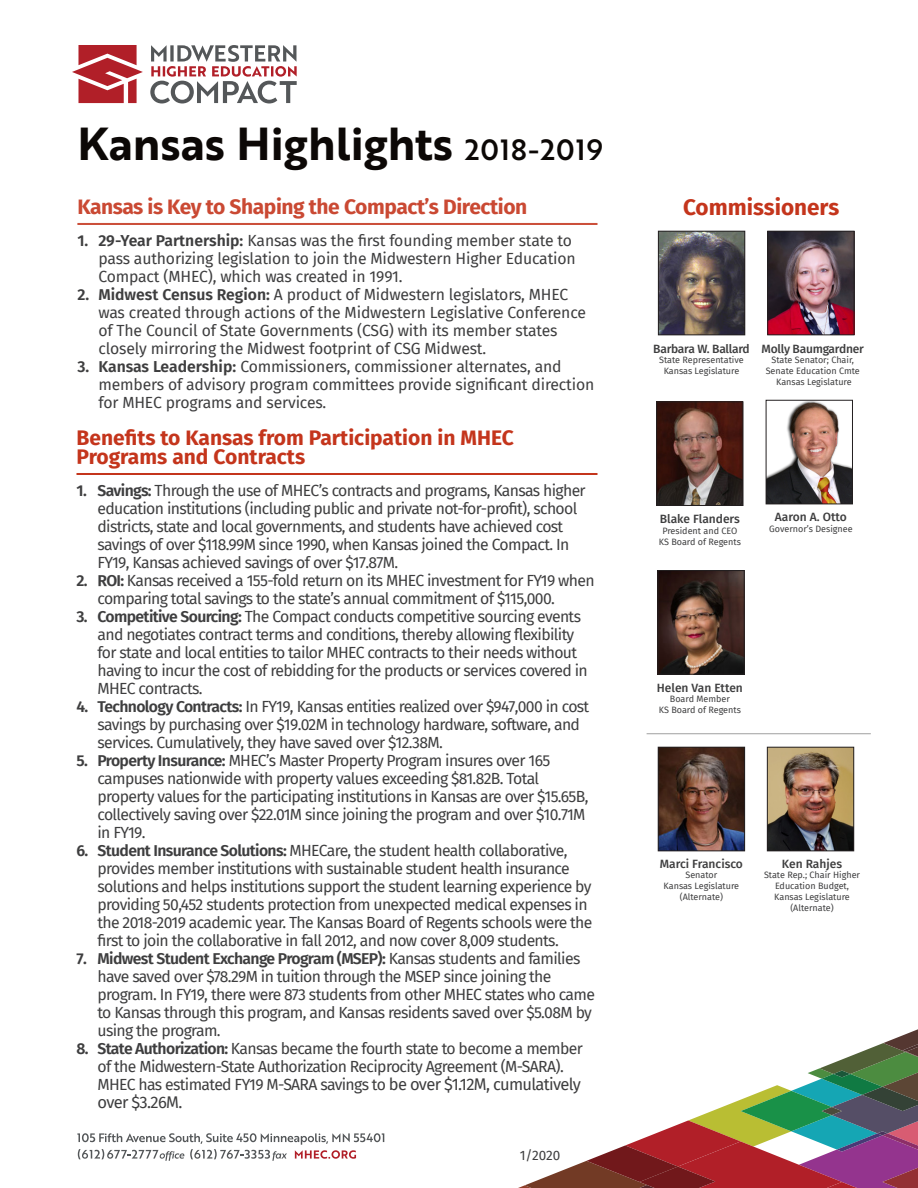
<style>
.page{position:relative;width:918px;height:1188px;background:#fff}
.page>*{position:absolute;margin:0;border:0;box-sizing:border-box;transform-origin:0 0}
.Cover_heading{font:45px "Brother 1816 Bold";color:#0c0806}
.Cover_heading-2{font:700 22.5px "Fira Sans";color:#c4351c}
.Heading_1{font:700 21px/18.8px "Fira Sans";color:#c4351c}
.Heading_1-2{font:700 21px "Fira Sans";letter-spacing:-.02em;color:#ca4933}
.t1{font:16.5px "Fira Sans";letter-spacing:-.04em;color:#3e3e3f}
.t2{font:15.75px/18px "Fira Sans";letter-spacing:-.04em;color:#3e3e3f}
.t3{font:15.75px/18px "Fira Sans";letter-spacing:-.01em;color:#3e3e3f}
.Numbered_List{font:13.5px "Fira Sans";color:#3e3e3f}
.Interior_Heading{font:500 12px "Fira Sans";letter-spacing:-.015em;color:#3e3e3f}
.Interior_Heading-2{font:9px/10.8px "Fira Sans";color:#3e3e3f;text-align:center}
.s1{font-family:"Brother 1816 Medium";font-size:28.5px}
.s2{font-weight:600}
.s3{font-size:16.5px}
</style>
<div class="page">
<svg style="left:518px;top:1029px;width:400px;height:159px"></svg>
<hr style="left:77px;top:223px;width:521px;height:1px;background:#ca4933">
<hr style="left:77px;top:224px;width:521px;height:1px;background:#ca4933">
<hr style="left:76px;top:473px;width:522px;height:1px;background:#c4351c">
<hr style="left:76px;top:474px;width:522px;height:1px;background:#c4351c">
<img style="left:658px;top:404px;width:83px;height:100px">
<div style="left:656px;top:402px;width:87px;height:104px;border:1px solid #231f20"></div>
<img style="left:660px;top:749px;width:83px;height:100px">
<div style="left:658px;top:747px;width:87px;height:104px;border:1px solid #231f20"></div>
<img style="left:768px;top:402px;width:83px;height:100px">
<div style="left:766px;top:400px;width:87px;height:104px;border:1px solid #231f20"></div>
<img style="left:660px;top:572px;width:82px;height:100px">
<div style="left:658px;top:570px;width:86px;height:104px;border:1px solid #231f20"></div>
<hr style="left:647px;top:733px;width:224px;height:1px;background:#3e3e3f">
<img style="left:660px;top:233px;width:83px;height:100px">
<div style="left:658px;top:231px;width:87px;height:104px;border:1px solid #231f20"></div>
<svg style="left:77px;top:1133px;width:307px;height:28px"></svg>
<svg style="left:72px;top:45px;width:225px;height:58px"></svg>
<img style="left:770px;top:233px;width:82px;height:100px">
<div style="left:768px;top:231px;width:86px;height:104px;border:1px solid #231f20"></div>
<img style="left:769px;top:749px;width:83px;height:100px">
<div style="left:767px;top:747px;width:87px;height:104px;border:1px solid #231f20"></div>
<p class="Cover_heading" style="left:77px;top:110px;width:527px">Kansas Highlights <span class="s1">2018-2019</span></p>
<p class="Heading_1-2" style="left:77px;top:189px;width:451px">Kansas is Key to Shaping the Compact’s Direction</p>
<p class="t3" style="left:98px;top:231px;width:479px;text-indent:-21px"><span class="s2">1. 29-Year Partnership:</span> Kansas was the first founding member state to pass authorizing legislation to join the Midwestern Higher Education<br>Compact (MHEC), which was created in 1991.</p>
<p class="t3" style="left:98px;top:285px;width:489px;text-indent:-21px"><span class="s2">2. Midwest Census Region:</span> A product of Midwestern legislators, MHEC was created through actions of the Midwestern Legislative Conference of The Council of State Governments (CSG) with its member states closely mirroring the Midwest footprint of CSG Midwest.</p>
<p class="t3" style="left:98px;top:357px;width:498px;text-indent:-21px"><span class="s2">3. Kansas Leadership:</span> Commissioners, commissioner alternates, and members of advisory program committees provide significant direction for MHEC programs and services.</p>
<p class="Heading_1" style="left:76px;top:427px;width:439px">Benefits to Kansas from Participation in MHEC<br>Programs and Contracts</p>
<p class="t2" style="left:98px;top:481px;width:490px;text-indent:-21px"><span class="s2">1. Savings:</span> Through the use of MHEC’s contracts and programs, Kansas higher education institutions (including public and private not-for-profit), school districts, state and local governments, and students have achieved cost savings of over $118.99M since 1990, when Kansas joined the Compact. In FY19, Kansas achieved savings of over $17.87M.</p>
<p class="t2" style="left:98px;top:571px;width:499px;text-indent:-21px"><span class="s2">2. ROI:</span> Kansas received a 155-fold return on its MHEC investment for FY19 when comparing total savings to the state’s annual commitment of $115,000.</p>
<p class="t2" style="left:98px;top:607px;width:492px;text-indent:-21px"><span class="s2">3. Competitive Sourcing:</span> The Compact conducts competitive sourcing events and negotiates contract terms and conditions, thereby allowing flexibility for state and local entities to tailor MHEC contracts to their needs without having to incur the cost of rebidding for the products or services covered in MHEC contracts.</p>
<p class="t2" style="left:98px;top:697px;width:493px;text-indent:-21px"><span class="s2">4. Technology Contracts:</span> In FY19, Kansas entities realized over $947,000 in cost savings by purchasing over $19.02M in technology hardware, software, and services. Cumulatively, they have saved over $12.38M.</p>
<p class="t2" style="left:98px;top:751px;width:493px;text-indent:-21px"><span class="s2">5. Property Insurance:</span> MHEC’s Master Property Program insures over 165 campuses nationwide with property values exceeding $81.82B. Total property values for the participating institutions in Kansas are over $15.65B, collectively saving over $22.01M since joining the program and over $10.71M in FY19.</p>
<p class="t2" style="left:98px;top:841px;width:496px;text-indent:-21px"><span class="s2">6. Student Insurance Solutions:</span> MHECare, the student health collaborative, provides member institutions with sustainable student health insurance solutions and helps institutions support the student learning experience by providing 50,452 students protection from unexpected medical expenses in the 2018-2019 academic year. The Kansas Board of Regents schools were the first to join the collaborative in fall 2012, and now cover 8,009 students.</p>
<p class="t2" style="left:98px;top:949px;width:499px;text-indent:-21px"><span class="s2">7. Midwest Student Exchange Program (MSEP):</span> Kansas students and families have saved over $78.29M in tuition through the MSEP since joining the program. In FY19, there were 873 students from other MHEC states who came to Kansas through this program, and Kansas residents saved over $5.08M by using the program.</p>
<p class="t2" style="left:98px;top:1039px;width:487px;text-indent:-21px"><span class="s2">8. State Authorization:</span> Kansas became the fourth state to become a member of the Midwestern-State Authorization Reciprocity Agreement (M-SARA).<br>MHEC has estimated FY19 M-SARA savings to <span class="s3">be over $1.12M, cumulatively</span></p>
<p class="t1" style="left:98px;top:1089px;width:86px">over $3.26M.</p>
<p class="Numbered_List" style="left:520px;top:1145px;width:42px">1/2020</p>
<p class="Cover_heading-2" style="left:683px;top:189px;width:158px">Commissioners</p>
<p class="Interior_Heading" style="left:653px;top:339px;width:98px">Barbara W. Ballard</p>
<p class="Interior_Heading-2" style="left:659px;top:355px;width:86px">State Representative</p>
<p class="Interior_Heading-2" style="left:664px;top:365px;width:77px">Kansas Legislature</p>
<p class="Interior_Heading" style="left:762px;top:339px;width:104px">Molly Baumgardner</p>
<p class="Interior_Heading-2" style="left:766px;top:355px;width:96px">State Senator; Chair,<br>Senate Education Cmte<br>Kansas Legislature</p>
<p class="Interior_Heading" style="left:660px;top:509px;width:82px">Blake Flanders</p>
<p class="Interior_Heading-2" style="left:662px;top:525px;width:77px">President and CEO</p>
<p class="Interior_Heading-2" style="left:659px;top:536px;width:84px">KS Board of Regents</p>
<p class="Interior_Heading" style="left:775px;top:507px;width:73px">Aaron A. Otto</p>
<p class="Interior_Heading-2" style="left:769px;top:523px;width:85px">Governor’s Designee</p>
<p class="Interior_Heading" style="left:657px;top:678px;width:88px">Helen Van Etten</p>
<p class="Interior_Heading-2" style="left:659px;top:694px;width:84px">Board Member<br>KS Board of Regents</p>
<p class="Interior_Heading" style="left:660px;top:854px;width:85px">Marci Francisco</p>
<p class="Interior_Heading-2" style="left:664px;top:870px;width:77px">Senator<br>Kansas Legislature</p>
<p class="Interior_Heading-2" style="left:680px;top:891px;width:45px">(Alternate)</p>
<p class="Interior_Heading" style="left:782px;top:854px;width:62px">Ken Rahjes</p>
<p class="Interior_Heading-2" style="left:764px;top:870px;width:98px">State Rep.; Chair Higher<br>Education Budget,<br>Kansas Legislature</p>
<p class="Interior_Heading-2" style="left:790px;top:902px;width:45px">(Alternate)</p>
</div>
